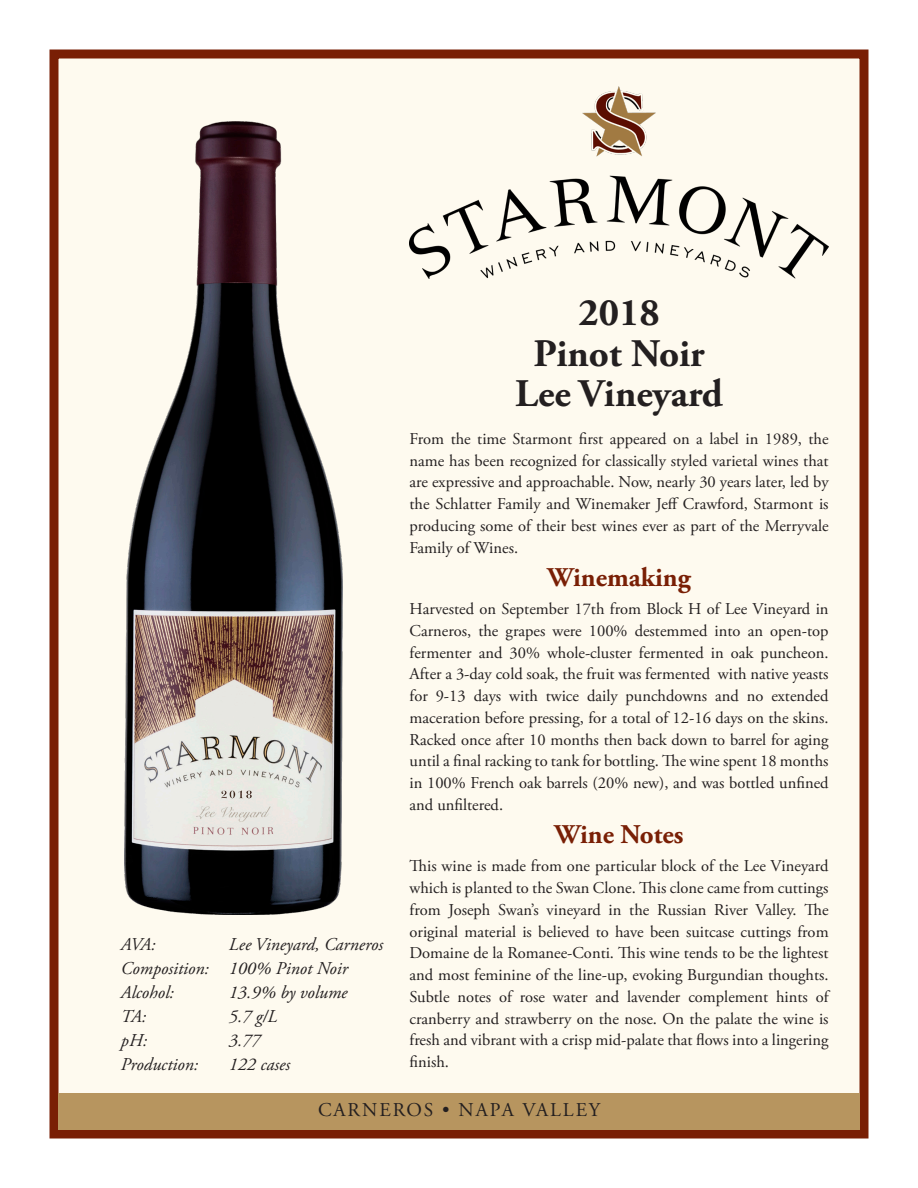
<style>
.page{position:relative;width:918px;height:1188px;background:#fff}
.page>*{position:absolute;margin:0;border:0;box-sizing:border-box;transform-origin:0 0}
.t1{font:700 39px/40.5px "Adobe Garamond Pro";color:#231f20;text-align:center}
.t2{font:700 27px "Adobe Garamond Pro";color:#791f05}
.t3{font:19.5px "Adobe Garamond Pro";letter-spacing:.1em;color:#231f20}
.t4{font:italic 18px "Adobe Garamond Pro";color:#231f20}
.t5{font:16.5px/21.8px "Adobe Garamond Pro";color:#231f20;text-align:justify}
</style>
<div class="page">
<div style="left:50px;top:50px;width:818px;height:1088px;background:#fefaef;border:9px solid #791f05"></div>
<img style="left:125px;top:121px;width:217px;height:794px">
<img style="left:410px;top:86px;width:419px;height:192px">
<div style="left:58px;top:1094px;width:802px;height:36px;background:#b7955f"></div>
<p class="t4" style="left:121px;top:934px;width:36px">AVA:</p>
<p class="t4" style="left:229px;top:934px;width:156px">Lee Vineyard, Carneros</p>
<p class="t4" style="left:121px;top:958px;width:229px">Composition: 100% Pinot Noir</p>
<p class="t4" style="left:121px;top:982px;width:55px">Alcohol:</p>
<p class="t4" style="left:229px;top:982px;width:120px">13.9% by volume</p>
<p class="t4" style="left:121px;top:1006px;width:27px">TA:</p>
<p class="t4" style="left:229px;top:1006px;width:50px">5.7 g/L</p>
<p class="t4" style="left:121px;top:1030px;width:28px">pH:</p>
<p class="t4" style="left:229px;top:1030px;width:33px">3.77</p>
<p class="t4" style="left:121px;top:1054px;width:79px">Production:</p>
<p class="t4" style="left:229px;top:1054px;width:63px">122 cases</p>
<p class="t1" style="left:579px;top:293px;width:83px">2018</p>
<p class="t1" style="left:515px;top:334px;width:209px">Pinot Noir<br>Lee Vineyard</p>
<p class="t5" style="left:410px;top:428px;width:421px">From the time Starmont first appeared on a label in 1989, the name has been recognized for classically styled varietal wines that are expressive and approachable. Now, nearly 30 years later, led by the Schlatter Family and Winemaker Jeff Crawford, Starmont is producing some of their best wines ever as part of the Merryvale Family of Wines.</p>
<p class="t2" style="left:548px;top:561px;width:145px">Winemaking</p>
<p class="t5" style="left:410px;top:599px;width:421px">Harvested on September 17th from Block H of Lee Vineyard in Carneros, the grapes were 100% destemmed into an open-top fermenter and 30% whole-cluster fermented in oak puncheon.<br>After a 3-day cold soak, the fruit was fermented with native yeasts for 9-13 days with twice daily punchdowns and no extended maceration before pressing, for a total of 12-16 days on the skins.<br>Racked once after 10 months then back down to barrel for aging until a final racking to tank for bottling. The wine spent 18 months in 100% French oak barrels (20% new), and was bottled unfined and unfiltered.</p>
<p class="t2" style="left:555px;top:819px;width:131px">Wine Notes</p>
<p class="t5" style="left:410px;top:856px;width:421px">This wine is made from one particular block of the Lee Vineyard which is planted to the Swan Clone. This clone came from cuttings from Joseph Swan’s vineyard in the Russian River Valley. The original material is believed to have been suitcase cuttings from Domaine de la Romanee-Conti. This wine tends to be the lightest and most feminine of the line-up, evoking Burgundian thoughts.<br>Subtle notes of rose water and lavender complement hints of cranberry and strawberry on the nose. On the palate the wine is fresh and vibrant with a crisp mid-palate that flows into a lingering finish.</p>
<p class="t3" style="left:318px;top:1098px;width:283px">CARNEROS • NAPA VALLEY</p>
</div>
